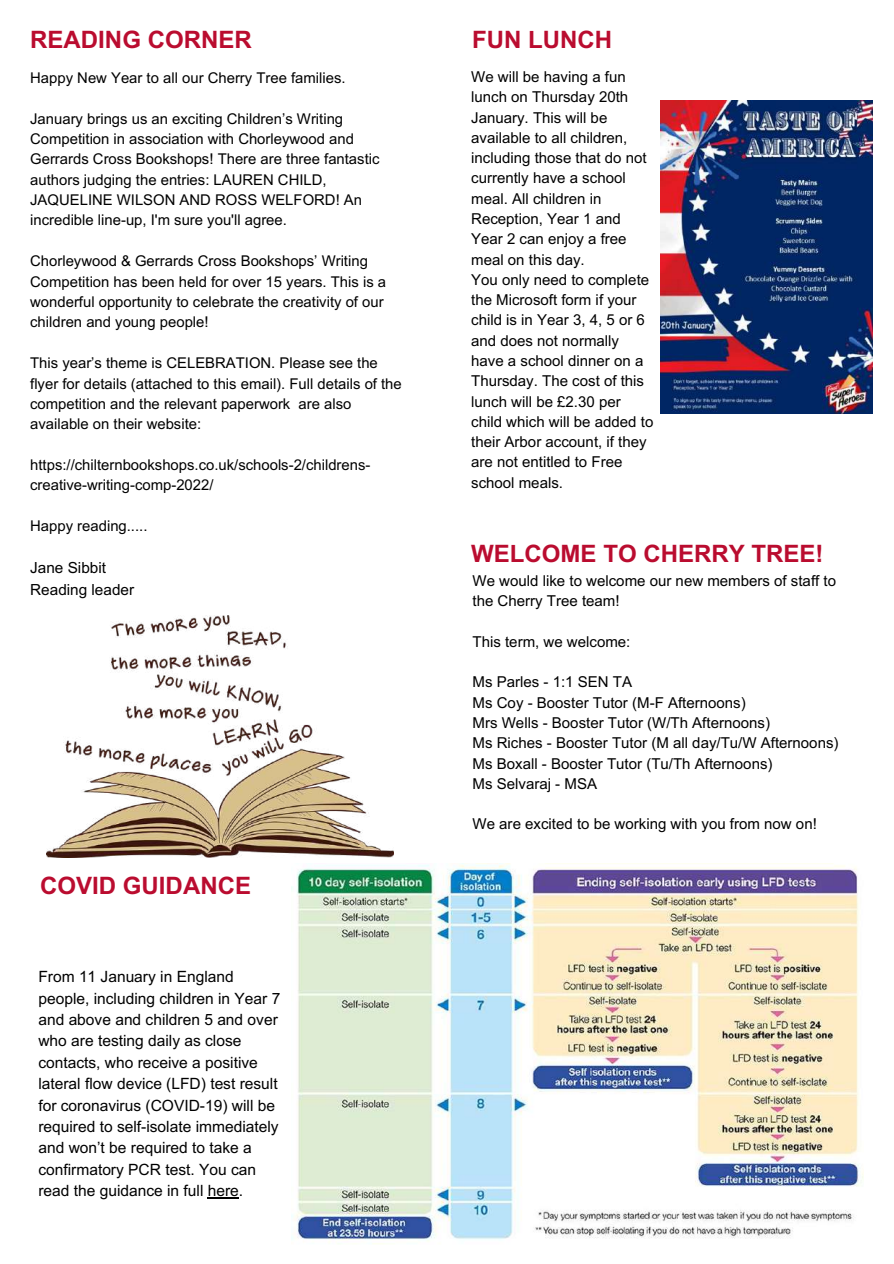
<style>
.page{position:relative;width:894px;height:1264px;background:#fff}
.page>*{position:absolute;margin:0;border:0;box-sizing:border-box;transform-origin:0 0}
.t1{font:700 24px "Arial";color:#ba0c2f}
.t2{font:15.6px/21.5px "Arial";color:#000}
.t3{font:15.3px/21.3px "Arial";color:#000}
.t4{font:15px/20.2px "Arial";color:#000}
.t5{font:14.85px/20.4px "Arial";color:#000}
</style>
<div class="page">
<img style="left:291px;top:863px;width:572px;height:381px">
<img style="left:660px;top:100px;width:211px;height:313px">
<img style="left:46px;top:615px;width:347px;height:242px">
<hr style="left:208px;top:1197px;width:31px;height:1px;background:#000">
<h1 class="t1" style="left:30px;top:27px;width:223px">READING CORNER</h1>
<h1 class="t1" style="left:472px;top:27px;width:142px">FUN LUNCH</h1>
<p class="t5" style="left:30px;top:67px;width:317px">Happy New Year to all our Cherry Tree families.</p>
<p class="t5" style="left:30px;top:108px;width:351px">January brings us an exciting Children’s Writing Competition in association with Chorleywood and Gerrards Cross Bookshops! There are three fantastic authors judging the entries: LAUREN CHILD, JAQUELINE WILSON AND ROSS WELFORD! An incredible line-up, I'm sure you'll agree.</p>
<p class="t5" style="left:30px;top:251px;width:357px">Chorleywood &amp; Gerrards Cross Bookshops’ Writing Competition has been held for over 15 years. This is a wonderful opportunity to celebrate the creativity of our children and young people!</p>
<p class="t5" style="left:30px;top:353px;width:373px">This year’s theme is CELEBRATION. Please see the flyer for details (attached to this email). Full details of the competition and the relevant paperwork are also available on their website:</p>
<p class="t5" style="left:30px;top:454px;width:341px">https://chilternbookshops.co.uk/schools-2/childrens&shy;creative-writing-comp-2022/</p>
<p class="t5" style="left:30px;top:516px;width:119px">Happy reading.....</p>
<p class="t3" style="left:30px;top:557px;width:105px">Jane Sibbit<br>Reading leader</p>
<h1 class="t1" style="left:40px;top:872px;width:212px">COVID GUIDANCE</h1>
<p class="t2" style="left:38px;top:966px;width:243px">From 11 January in England people, including children in Year 7 and above and children 5 and over who are testing daily as close contacts, who receive a positive lateral flow device (LFD) test result for coronavirus (COVID-19) will be required to self-isolate immediately and won’t be required to take a confirmatory PCR test. You can read the guidance in full here.</p>
<p class="t4" style="left:471px;top:67px;width:184px">We will be having a fun lunch on Thursday 20th<br>January. This will be available to all children, including those that do not currently have a school meal. All children in<br>Reception, Year 1 and<br>Year 2 can enjoy a free meal on this day.<br>You only need to complete the Microsoft form if your child is in Year 3, 4, 5 or 6 and does not normally have a school dinner on a<br>Thursday. The cost of this lunch will be £2.30 per child which will be added to their Arbor account, if they are not entitled to Free school meals.</p>
<h1 class="t1" style="left:471px;top:540px;width:354px">WELCOME TO CHERRY TREE!</h1>
<p class="t4" style="left:472px;top:570px;width:365px">We would like to welcome our new members of staff to the Cherry Tree team!</p>
<p class="t4" style="left:472px;top:631px;width:159px">This term, we welcome:</p>
<p class="t4" style="left:472px;top:672px;width:367px">Ms Parles - 1:1 SEN TA<br>Ms Coy - Booster Tutor (M-F Afternoons)<br>Mrs Wells - Booster Tutor (W/Th Afternoons)<br>Ms Riches - Booster Tutor (M all day/Tu/W Afternoons)<br>Ms Boxall - Booster Tutor (Tu/Th Afternoons)<br>Ms Selvaraj - MSA</p>
<p class="t4" style="left:472px;top:814px;width:346px">We are excited to be working with you from now on!</p>
</div>
